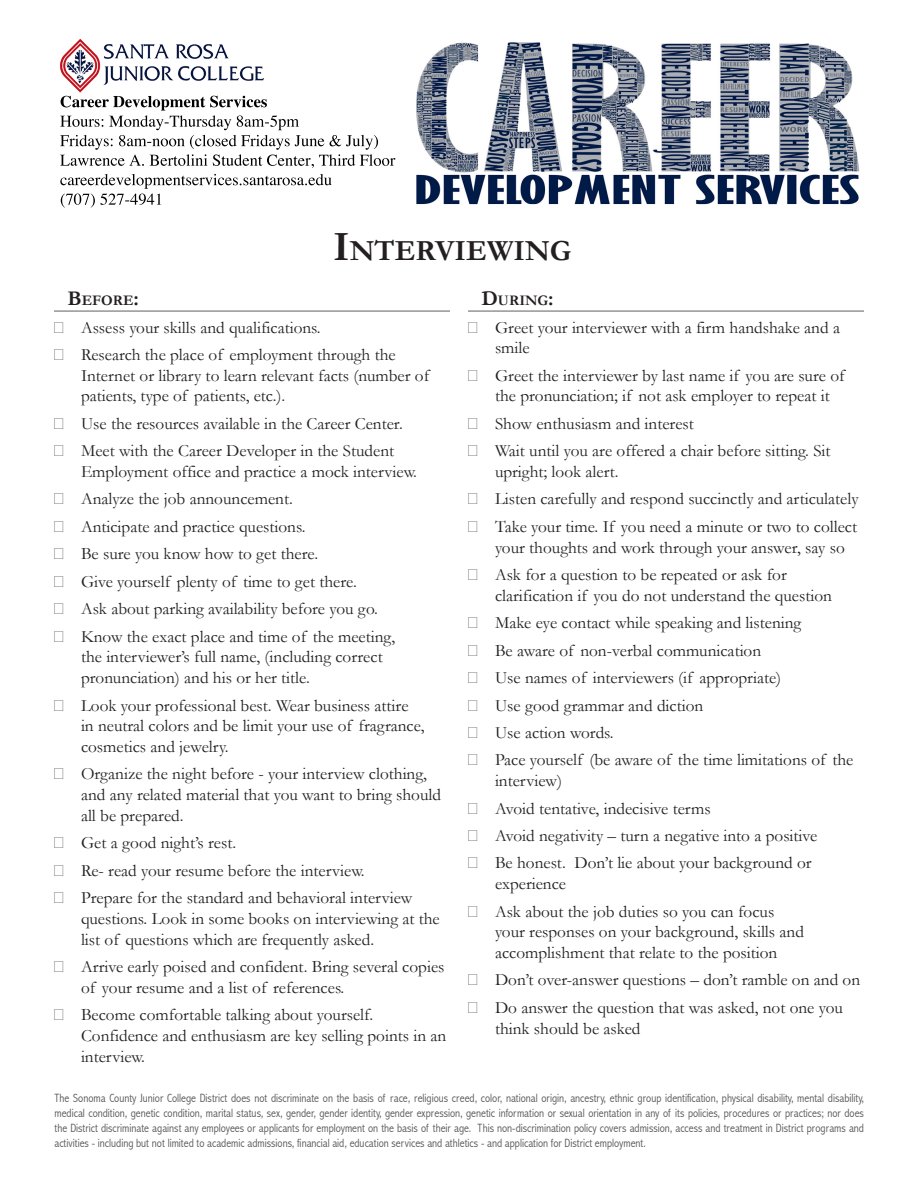
<style>
.page{position:relative;width:918px;height:1188px;background:#fff}
.page>*{position:absolute;margin:0;border:0;box-sizing:border-box;transform-origin:0 0}
.t1{font:700 29.4px "Garamond";color:#231f20}
.t2{font:17.25px/20.7px "Garamond";color:#231f20}
.t3{font:700 14.7px "Garamond";color:#231f20}
.Body_text{font:300 condensed 12px/15px "Abadi";color:#57585a;text-align:justify}
.s1{font-size:42px}
.s2{font-size:21px}
</style>
<div class="page">
<img style="left:60px;top:38px;width:800px;height:170px">
<hr style="left:54px;top:310px;width:396px;height:2px;background:#939598">
<hr style="left:468px;top:310px;width:396px;height:2px;background:#939598">
<p class="t1" style="left:333px;top:233px;width:240px"><span class="s1">I</span>NTERVIEWING</p>
<p class="t3" style="left:68px;top:292px;width:73px"><span class="s2">B</span>EFORE<span class="s2">:</span></p>
<p class="t2" style="left:55px;top:317px;width:268px">▪ Assess your skills and qualifications.</p>
<p class="t2" style="left:81px;top:344px;width:350px;text-indent:-26px">▪ Research the place of employment through the<br>Internet or library to learn relevant facts (number of patients, type of patients, etc.).</p>
<p class="t2" style="left:55px;top:413px;width:350px">▪ Use the resources available in the Career Center.</p>
<p class="t2" style="left:81px;top:440px;width:338px;text-indent:-26px">▪ Meet with the Career Developer in the Student<br>Employment office and practice a mock interview.</p>
<p class="t2" style="left:55px;top:488px;width:240px">▪ Analyze the job announcement.</p>
<p class="t2" style="left:55px;top:516px;width:252px">▪ Anticipate and practice questions.</p>
<p class="t2" style="left:55px;top:543px;width:265px">▪ Be sure you know how to get there.</p>
<p class="t2" style="left:55px;top:571px;width:304px">▪ Give yourself plenty of time to get there.</p>
<p class="t2" style="left:55px;top:598px;width:325px">▪ Ask about parking availability before you go.</p>
<p class="t2" style="left:81px;top:626px;width:316px;text-indent:-26px">▪ Know the exact place and time of the meeting, the interviewer’s full name, (including correct pronunciation) and his or her title.</p>
<p class="t2" style="left:81px;top:695px;width:345px;text-indent:-26px">▪ Look your professional best. Wear business attire in neutral colors and be limit your use of fragrance, cosmetics and jewelry.</p>
<p class="t2" style="left:81px;top:763px;width:362px;text-indent:-26px">▪ Organize the night before - your interview clothing, and any related material that you want to bring should all be prepared.</p>
<p class="t2" style="left:55px;top:832px;width:183px">▪ Get a good night’s rest.</p>
<p class="t2" style="left:55px;top:860px;width:312px">▪ Re- read your resume before the interview.</p>
<p class="t2" style="left:81px;top:887px;width:360px;text-indent:-26px">▪ Prepare for the standard and behavioral interview questions. Look in some books on interviewing at the list of questions which are frequently asked.</p>
<p class="t2" style="left:81px;top:956px;width:365px;text-indent:-26px">▪ Arrive early poised and confident. Bring several copies of your resume and a list of references.</p>
<p class="t2" style="left:81px;top:1004px;width:367px;text-indent:-26px">▪ Become comfortable talking about yourself.<br>Confidence and enthusiasm are key selling points in an interview.</p>
<p class="t3" style="left:482px;top:292px;width:74px"><span class="s2">D</span>URING<span class="s2">:</span></p>
<p class="t2" style="left:495px;top:317px;width:347px;text-indent:-26px">▪ Greet your interviewer with a firm handshake and a smile</p>
<p class="t2" style="left:495px;top:365px;width:351px;text-indent:-26px">▪ Greet the interviewer by last name if you are sure of the pronunciation; if not ask employer to repeat it</p>
<p class="t2" style="left:469px;top:413px;width:227px">▪ Show enthusiasm and interest</p>
<p class="t2" style="left:495px;top:440px;width:337px;text-indent:-26px">▪ Wait until you are offered a chair before sitting. Sit upright; look alert.</p>
<p class="t2" style="left:469px;top:488px;width:392px">▪ Listen carefully and respond succinctly and articulately</p>
<p class="t2" style="left:495px;top:516px;width:364px;text-indent:-26px">▪ Take your time. If you need a minute or two to collect your thoughts and work through your answer, say so</p>
<p class="t2" style="left:495px;top:564px;width:338px;text-indent:-26px">▪ Ask for a question to be repeated or ask for clarification if you do not understand the question</p>
<p class="t2" style="left:469px;top:612px;width:334px">▪ Make eye contact while speaking and listening</p>
<p class="t2" style="left:469px;top:640px;width:294px">▪ Be aware of non-verbal communication</p>
<p class="t2" style="left:469px;top:667px;width:314px">▪ Use names of interviewers (if appropriate)</p>
<p class="t2" style="left:469px;top:695px;width:236px">▪ Use good grammar and diction</p>
<p class="t2" style="left:469px;top:722px;width:147px">▪ Use action words.</p>
<p class="t2" style="left:495px;top:749px;width:360px;text-indent:-26px">▪ Pace yourself (be aware of the time limitations of the interview)</p>
<p class="t2" style="left:469px;top:798px;width:244px">▪ Avoid tentative, indecisive terms</p>
<p class="t2" style="left:469px;top:825px;width:350px">▪ Avoid negativity – turn a negative into a positive</p>
<p class="t2" style="left:495px;top:853px;width:318px;text-indent:-26px">▪ Be honest. Don’t lie about your background or experience</p>
<p class="t2" style="left:495px;top:901px;width:310px;text-indent:-26px">▪ Ask about the job duties so you can focus your responses on your background, skills and accomplishment that relate to the position</p>
<p class="t2" style="left:469px;top:970px;width:393px">▪ Don’t over-answer questions – don’t ramble on and on</p>
<p class="t2" style="left:495px;top:997px;width:349px;text-indent:-26px">▪ Do answer the question that was asked, not one you think should be asked</p>
<p class="Body_text" style="left:55px;top:1091px;width:811px">The Sonoma County Junior College District does not discriminate on the basis of race, religious creed, color, national origin, ancestry, ethnic group identification, physical disability, mental disability, medical condition, genetic condition, marital status, sex, gender, gender identity, gender expression, genetic information or sexual orientation in any of its policies, procedures or practices; nor does the District discriminate against any employees or applicants for employment on the basis of their age. This non-discrimination policy covers admission, access and treatment in District programs and activities - including but not limited to academic admissions, financial aid, education services and athletics - and application for District employment.</p>
</div>
